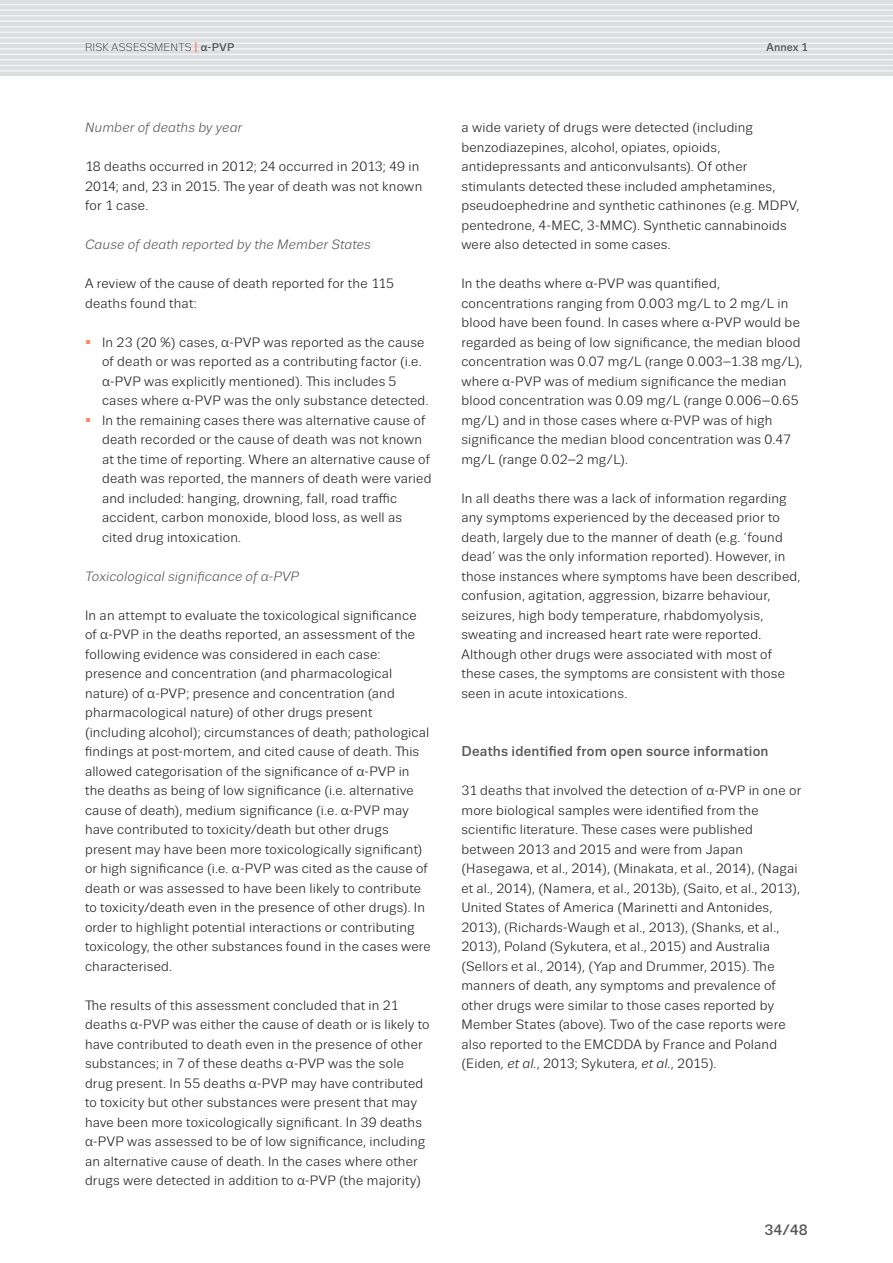
<style>
.page{position:relative;width:893px;height:1263px;background:#fff}
.page>*{position:absolute;margin:0;border:0;box-sizing:border-box;transform-origin:0 0}
.t1{font:500 15px "Trivia Sans";color:#57585a}
.IV_Headline{font:500 14.25px "Trivia Sans";letter-spacing:.015em;color:#57585a}
.TEXT_Regular_9_13{font:13.5px/19.5px "Trivia Sans";letter-spacing:.015em;color:#231f20}
.V_Headline{font:italic 13.5px "Trivia Sans";letter-spacing:.015em;color:#57585a}
.t2{font:300 11.25px "Trivia Sans";letter-spacing:.02em;color:#231f20}
.t3{font:500 11.25px "Trivia Sans";letter-spacing:.01em;color:#57585a}
.s1{font-weight:500;color:#f58964}
.s2{font-weight:500;color:#57585a}
.s3{color:#f58964}
.s4{font-style:italic}
</style>
<div class="page">
<div style="left:0;top:0;width:893px;height:76px;background:#dddee0"></div>
<hr style="left:0;top:0;width:893px;height:1px;background:#f2f3f4">
<hr style="left:0;top:4px;width:893px;height:1px;background:#f2f3f4">
<hr style="left:0;top:9px;width:893px;height:2px;background:#f2f3f4">
<hr style="left:0;top:15px;width:893px;height:1px;background:#f2f3f4">
<hr style="left:0;top:20px;width:893px;height:2px;background:#f2f3f4">
<hr style="left:0;top:26px;width:893px;height:1px;background:#f2f3f4">
<hr style="left:0;top:31px;width:893px;height:2px;background:#f2f3f4">
<hr style="left:0;top:37px;width:893px;height:1px;background:#f2f3f4">
<hr style="left:0;top:43px;width:893px;height:1px;background:#f2f3f4">
<hr style="left:0;top:48px;width:893px;height:2px;background:#f2f3f4">
<hr style="left:0;top:54px;width:893px;height:1px;background:#f2f3f4">
<hr style="left:0;top:59px;width:893px;height:2px;background:#f2f3f4">
<hr style="left:0;top:65px;width:893px;height:1px;background:#f2f3f4">
<hr style="left:0;top:70px;width:893px;height:2px;background:#f2f3f4">
<p class="t2" style="left:85px;top:42px;width:151px">RISK ASSESSMENTS <span class="s1">|</span> <span class="s2">α-PVP</span></p>
<p class="t3" style="left:766px;top:42px;width:43px">Annex 1</p>
<p class="V_Headline" style="left:85px;top:120px;width:159px">Number of deaths by year</p>
<p class="TEXT_Regular_9_13" style="left:85px;top:157px;width:339px">18 deaths occurred in 2012; 24 occurred in 2013; 49 in<br>2014; and, 23 in 2015. The year of death was not known for 1 case.</p>
<p class="V_Headline" style="left:85px;top:237px;width:287px">Cause of death reported by the Member States</p>
<p class="TEXT_Regular_9_13" style="left:85px;top:274px;width:310px">A review of the cause of death reported for the 115 deaths found that:</p>
<p class="TEXT_Regular_9_13" style="left:102px;top:332px;width:328px;text-indent:-17px"><span class="s3">▪</span> In 23 (20 %) cases, α-PVP was reported as the cause of death or was reported as a contributing factor (i.e. α-PVP was explicitly mentioned). This includes 5 cases where α-PVP was the only substance detected.</p>
<p class="TEXT_Regular_9_13" style="left:102px;top:410px;width:331px;text-indent:-17px"><span class="s3">▪</span> In the remaining cases there was alternative cause of death recorded or the cause of death was not known at the time of reporting. Where an alternative cause of death was reported, the manners of death were varied and included: hanging, drowning, fall, road traffic accident, carbon monoxide, blood loss, as well as cited drug intoxication.</p>
<p class="V_Headline" style="left:85px;top:569px;width:215px">Toxicological significance of α-PVP</p>
<p class="TEXT_Regular_9_13" style="left:85px;top:605px;width:347px">In an attempt to evaluate the toxicological significance of α-PVP in the deaths reported, an assessment of the following evidence was considered in each case: presence and concentration (and pharmacological nature) of α-PVP; presence and concentration (and pharmacological nature) of other drugs present (including alcohol); circumstances of death; pathological findings at post-mortem, and cited cause of death. This allowed categorisation of the significance of α-PVP in the deaths as being of low significance (i.e. alternative cause of death), medium significance (i.e. α-PVP may have contributed to toxicity/death but other drugs present may have been more toxicologically significant) or high significance (i.e. α-PVP was cited as the cause of death or was assessed to have been likely to contribute to toxicity/death even in the presence of other drugs). In order to highlight potential interactions or contributing toxicology, the other substances found in the cases were characterised.</p>
<p class="TEXT_Regular_9_13" style="left:85px;top:995px;width:346px">The results of this assessment concluded that in 21 deaths α-PVP was either the cause of death or is likely to have contributed to death even in the presence of other substances; in 7 of these deaths α-PVP was the sole drug present. In 55 deaths α-PVP may have contributed to toxicity but other substances were present that may have been more toxicologically significant. In 39 deaths α-PVP was assessed to be of low significance, including an alternative cause of death. In the cases where other drugs were detected in addition to α-PVP (the majority)</p>
<p class="TEXT_Regular_9_13" style="left:461px;top:118px;width:339px">a wide variety of drugs were detected (including benzodiazepines, alcohol, opiates, opioids, antidepressants and anticonvulsants). Of other stimulants detected these included amphetamines, pseudoephedrine and synthetic cathinones (e.g. MDPV, pentedrone, 4-MEC, 3-MMC). Synthetic cannabinoids were also detected in some cases.</p>
<p class="TEXT_Regular_9_13" style="left:461px;top:274px;width:343px">In the deaths where α-PVP was quantified, concentrations ranging from 0.003 mg/L to 2 mg/L in blood have been found. In cases where α-PVP would be regarded as being of low significance, the median blood concentration was 0.07 mg/L (range 0.003–1.38 mg/L), where α-PVP was of medium significance the median blood concentration was 0.09 mg/L (range 0.006–0.65 mg/L) and in those cases where α-PVP was of high significance the median blood concentration was 0.47 mg/L (range 0.02–2 mg/L).</p>
<p class="TEXT_Regular_9_13" style="left:461px;top:488px;width:340px">In all deaths there was a lack of information regarding any symptoms experienced by the deceased prior to death, largely due to the manner of death (e.g. ‘found dead’ was the only information reported). However, in those instances where symptoms have been described, confusion, agitation, aggression, bizarre behaviour, seizures, high body temperature, rhabdomyolysis, sweating and increased heart rate were reported.<br>Although other drugs were associated with most of these cases, the symptoms are consistent with those seen in acute intoxications.</p>
<p class="IV_Headline" style="left:461px;top:743px;width:309px">Deaths identified from open source information</p>
<p class="TEXT_Regular_9_13" style="left:461px;top:781px;width:341px">31 deaths that involved the detection of α-PVP in one or more biological samples were identified from the scientific literature. These cases were published between 2013 and 2015 and were from Japan (Hasegawa, et al., 2014), (Minakata, et al., 2014), (Nagai et al., 2014), (Namera, et al., 2013b), (Saito, et al., 2013), United States of America (Marinetti and Antonides, 2013), (Richards-Waugh et al., 2013), (Shanks, et al., 2013), Poland (Sykutera, et al., 2015) and Australia (Sellors et al., 2014), (Yap and Drummer, 2015). The manners of death, any symptoms and prevalence of other drugs were similar to those cases reported by Member States (above). Two of the case reports were also reported to the EMCDDA by France and Poland (Eiden<span class="s4">, et al.</span>, 2013; Sykutera<span class="s4">, et al.</span>, 2015).</p>
<p class="t1" style="left:765px;top:1221px;width:45px">34/48</p>
</div>
